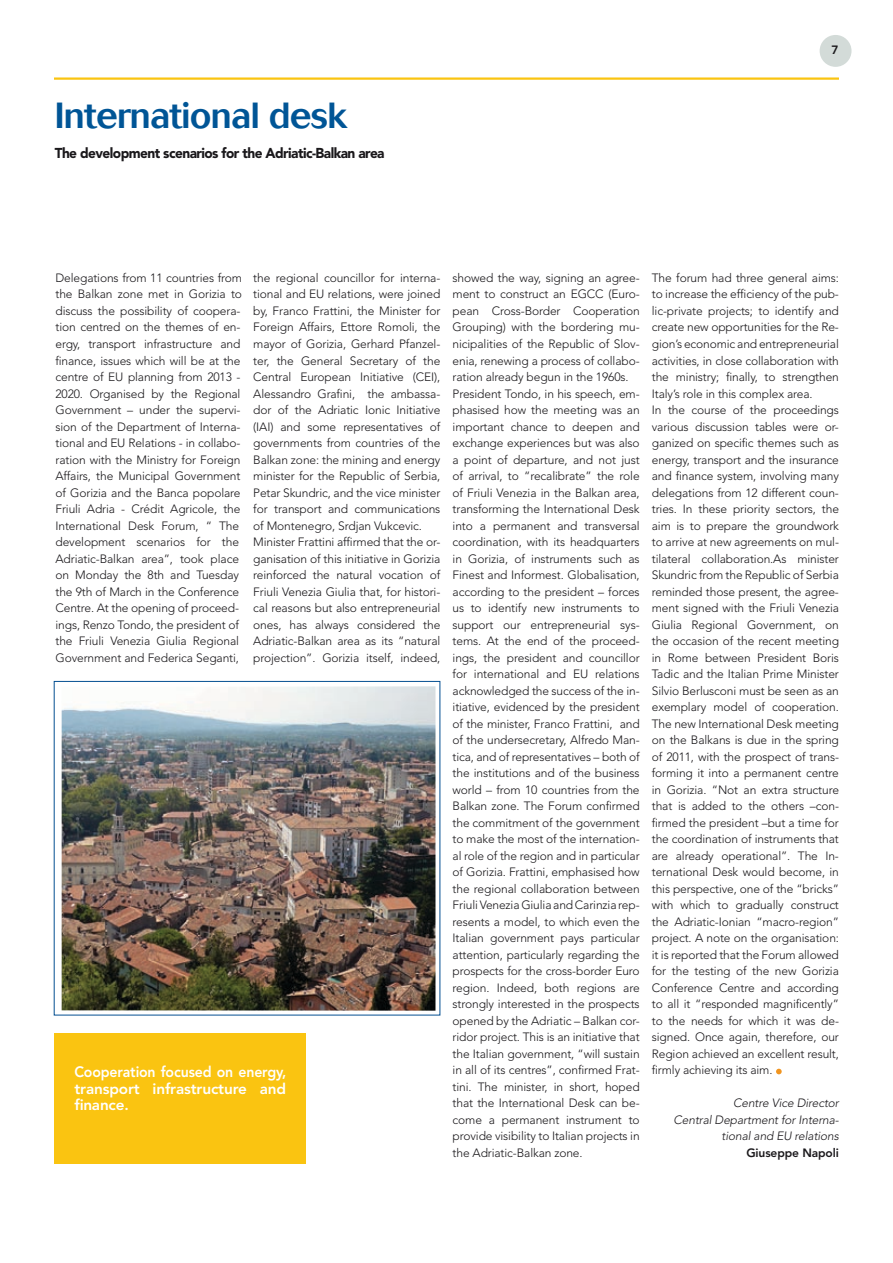
<style>
.page{position:relative;width:893px;height:1263px;background:#fff}
.page>*{position:absolute;margin:0;border:0;box-sizing:border-box;transform-origin:0 0}
.t1{font:500 36px "Cosmos";letter-spacing:-.02em;color:#005596}
.t2{font:800 15px/16.5px "Avenir";letter-spacing:-.01em;color:#fff;text-align:justify;scale:.94 1}
.t3{font:900 14.25px "Avenir";letter-spacing:-.04em;color:#1a181b;scale:.96 1}
.t4{font:300 12px/16.5px "Avenir";letter-spacing:-.01em;color:#1a181b}
.t5{font:italic 300 12px/16.5px "Avenir";letter-spacing:-.01em;color:#1a181b;text-align:right}
.t6{font:800 12px "Avenir";letter-spacing:-.01em;color:#1a181b}
</style>
<div class="page">
<div style="left:820px;top:35px;width:31px;height:32px;background:#d3dbd8;border-radius:50%"></div>
<hr style="left:54px;top:77px;width:785px;height:3px;background:#fac411">
<img style="left:62px;top:686px;width:373px;height:325px">
<div style="left:54px;top:1033px;width:251px;height:131px;background:#fac411"></div>
<svg style="left:776px;top:1069px;width:6px;height:5px"></svg>
<h1 class="t1" style="left:55px;top:94px;width:294px">International desk</h1>
<p class="t3" style="left:55px;top:144px;width:345px">The development scenarios for the Adriatic-Balkan area</p>
<p class="t6" style="left:831px;top:43px;width:9px">7</p>
<p class="t4" style="left:55px;top:270px;width:188px">Delegations from 11 countries from the Balkan zone met in Gorizia to discuss the possibility of coopera&shy;tion centred on the themes of en&shy;ergy, transport infrastructure and finance, issues which will be at the centre of EU planning from 2013 - 2020. Organised by the Regional Government – under the supervi&shy;sion of the Department of Interna&shy;tional and EU Relations - in collabo&shy;ration with the Ministry for Foreign Affairs, the Municipal Government of Gorizia and the Banca popolare Friuli Adria - Crédit Agricole, the International Desk Forum, “ The development scenarios for the Adriatic-Balkan area”, took place on Monday the 8th and Tuesday the 9th of March in the Conference Centre. At the opening of proceed&shy;ings, Renzo Tondo, the president of the Friuli Venezia Giulia Regional Government and Federica Seganti,</p>
<p class="t4" style="left:253px;top:270px;width:189px">the regional councillor for interna&shy;tional and EU relations, were joined by, Franco Frattini, the Minister for Foreign Affairs, Ettore Romoli, the mayor of Gorizia, Gerhard Pfanzel&shy;ter, the General Secretary of the Central European Initiative (CEI), Alessandro Grafini, the ambassa&shy;dor of the Adriatic Ionic Initiative (IAI) and some representatives of governments from countries of the Balkan zone: the mining and energy minister for the Republic of Serbia, Petar Skundric, and the vice minister for transport and communications of Montenegro, Srdjan Vukcevic.<br>Minister Frattini affirmed that the or&shy;ganisation of this initiative in Gorizia reinforced the natural vocation of Friuli Venezia Giulia that, for histori&shy;cal reasons but also entrepreneurial ones, has always considered the Adriatic-Balkan area as its “natural projection”. Gorizia itself, indeed,</p>
<p class="t2" style="left:74px;top:1064px;width:227px">Cooperation focused on energy, transport infrastructure and finance.</p>
<p class="t4" style="left:453px;top:270px;width:189px">showed the way, signing an agree&shy;ment to construct an EGCC (Euro&shy;pean Cross-Border Cooperation Grouping) with the bordering mu&shy;nicipalities of the Republic of Slov&shy;enia, renewing a process of collabo&shy;ration already begun in the 1960s.<br>President Tondo, in his speech, em&shy;phasised how the meeting was an important chance to deepen and exchange experiences but was also a point of departure, and not just of arrival, to “recalibrate” the role of Friuli Venezia in the Balkan area, transforming the International Desk into a permanent and transversal coordination, with its headquarters in Gorizia, of instruments such as Finest and Informest. Globalisation, according to the president – forces us to identify new instruments to support our entrepreneurial sys&shy;tems. At the end of the proceed&shy;ings, the president and councillor for international and EU relations acknowledged the success of the in&shy;itiative, evidenced by the president of the minister, Franco Frattini, and of the undersecretary, Alfredo Man&shy;tica, and of representatives – both of the institutions and of the business world – from 10 countries from the Balkan zone. The Forum confirmed the commitment of the government to make the most of the internation&shy;al role of the region and in particular of Gorizia. Frattini, emphasised how the regional collaboration between Friuli Venezia Giulia and Carinzia rep&shy;resents a model, to which even the Italian government pays particular attention, particularly regarding the prospects for the cross-border Euro region. Indeed, both regions are strongly interested in the prospects opened by the Adriatic – Balkan cor&shy;ridor project. This is an initiative that the Italian government, “will sustain in all of its centres”, confirmed Frat&shy;tini. The minister, in short, hoped that the International Desk can be&shy;come a permanent instrument to provide visibility to Italian projects in the Adriatic-Balkan zone.</p>
<p class="t4" style="left:652px;top:270px;width:189px">The forum had three general aims: to increase the efficiency of the pub&shy;lic-private projects; to identify and create new opportunities for the Re&shy;gion’s economic and entrepreneurial activities, in close collaboration with the ministry; finally, to strengthen Italy’s role in this complex area.<br>In the course of the proceedings various discussion tables were or&shy;ganized on specific themes such as energy, transport and the insurance and finance system, involving many delegations from 12 different coun&shy;tries. In these priority sectors, the aim is to prepare the groundwork to arrive at new agreements on mul&shy;tilateral collaboration.As minister Skundric from the Republic of Serbia reminded those present, the agree&shy;ment signed with the Friuli Venezia Giulia Regional Government, on the occasion of the recent meeting in Rome between President Boris Tadic and the Italian Prime Minister Silvio Berlusconi must be seen as an exemplary model of cooperation.<br>The new International Desk meeting on the Balkans is due in the spring of 2011, with the prospect of trans&shy;forming it into a permanent centre in Gorizia. “Not an extra structure that is added to the others –con&shy;firmed the president –but a time for the coordination of instruments that are already operational”. The In&shy;ternational Desk would become, in this perspective, one of the “bricks” with which to gradually construct the Adriatic-Ionian “macro-region” project. A note on the organisation: it is reported that the Forum allowed for the testing of the new Gorizia Conference Centre and according to all it “responded magnificently” to the needs for which it was de&shy;signed. Once again, therefore, our Region achieved an excellent result, firmly achieving its aim.</p>
<p class="t5" style="left:674px;top:1095px;width:167px">Centre Vice Director<br>Central Department for Interna&shy;tional and EU relations</p>
<p class="t6" style="left:746px;top:1145px;width:94px">Giuseppe Napoli</p>
</div>
